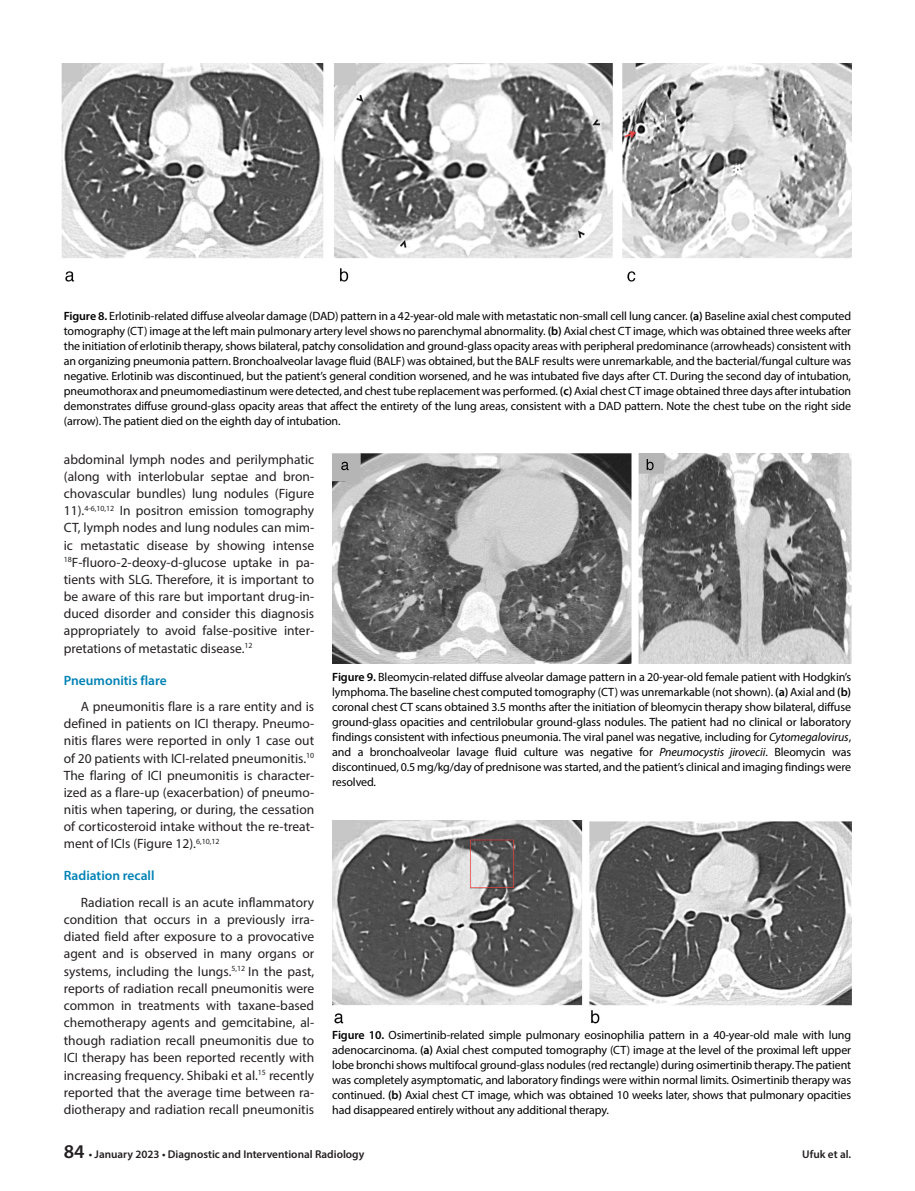
<style>
.page{position:relative;width:915px;height:1191px;background:#fff}
.page>*{position:absolute;margin:0;border:0;box-sizing:border-box;transform-origin:0 0}
.YAZI{font:13.5px/17.1px "Myriad Pro";color:#231f20;text-align:justify}
.ARA_BASLIK{font:600 13.5px "Myriad Pro";color:#0082b5}
.RESİM-ALTI{font:12px/15px "Myriad Pro";letter-spacing:-.01em;color:#000;text-align:justify}
.t1{font:600 11.25px "Myriad Pro";color:#231f20}
.s1{font-weight:600}
.s2{font-style:italic}
.s3{font-size:19.5px}
</style>
<div class="page">
<img style="left:62px;top:64px;width:788px;height:218px">
<img style="left:332px;top:454px;width:518px;height:209px">
<img style="left:332px;top:821px;width:518px;height:203px">
<p class="RESİM-ALTI" style="left:64px;top:309px;width:788px"><span class="s1">Figure 8.</span> Erlotinib-related diffuse alveolar damage (DAD) pattern in a 42-year-old male with metastatic non-small cell lung cancer. <span class="s1">(a)</span> Baseline axial chest computed tomography (CT) image at the left main pulmonary artery level shows no parenchymal abnormality. <span class="s1">(b)</span> Axial chest CT image, which was obtained three weeks after the initiation of erlotinib therapy, shows bilateral, patchy consolidation and ground-glass opacity areas with peripheral predominance (arrowheads) consistent with an organizing pneumonia pattern. Bronchoalveolar lavage fluid (BALF) was obtained, but the BALF results were unremarkable, and the bacterial/fungal culture was negative. Erlotinib was discontinued, but the patient’s general condition worsened, and he was intubated five days after CT. During the second day of intubation, pneumothorax and pneumomediastinum were detected, and chest tube replacement was performed. <span class="s1">(c)</span> Axial chest CT image obtained three days after intubation demonstrates diffuse ground-glass opacity areas that affect the entirety of the lung areas, consistent with a DAD pattern. Note the chest tube on the right side (arrow). The patient died on the eighth day of intubation.</p>
<p class="YAZI" style="left:64px;top:450px;width:252px">abdominal lymph nodes and perilymphatic (along with interlobular septae and bron&shy;chovascular bundles) lung nodules (Figure 11).<sup>4-6,10,12</sup> In positron emission tomography CT, lymph nodes and lung nodules can mim&shy;ic metastatic disease by showing intense <sup>18</sup>F-fluoro-2-deoxy-d-glucose uptake in pa&shy;tients with SLG. Therefore, it is important to be aware of this rare but important drug-in&shy;duced disorder and consider this diagnosis appropriately to avoid false-positive inter&shy;pretations of metastatic disease.<sup>12</sup></p>
<p class="ARA_BASLIK" style="left:64px;top:671px;width:104px">Pneumonitis flare</p>
<p class="YAZI" style="left:64px;top:698px;width:252px;text-indent:17px">A pneumonitis flare is a rare entity and is defined in patients on ICI therapy. Pneumo&shy;nitis flares were reported in only 1 case out of 20 patients with ICI-related pneumonitis.<sup>10<br></sup>The flaring of ICI pneumonitis is character&shy;ized as a flare-up (exacerbation) of pneumo&shy;nitis when tapering, or during, the cessation of corticosteroid intake without the re-treat&shy;ment of ICIs (Figure 12).<sup>6,10,12</sup></p>
<p class="ARA_BASLIK" style="left:64px;top:867px;width:92px">Radiation recall</p>
<p class="YAZI" style="left:64px;top:893px;width:252px;text-indent:17px">Radiation recall is an acute inflammatory condition that occurs in a previously irra&shy;diated field after exposure to a provocative agent and is observed in many organs or systems, including the lungs.<sup>5,12</sup> In the past, reports of radiation recall pneumonitis were common in treatments with taxane-based chemotherapy agents and gemcitabine, al&shy;though radiation recall pneumonitis due to ICI therapy has been reported recently with increasing frequency. Shibaki et al.<sup>15</sup> recently reported that the average time between ra&shy;diotherapy and radiation recall pneumonitis</p>
<p class="RESİM-ALTI" style="left:332px;top:669px;width:520px"><span class="s1">Figure 9.</span> Bleomycin-related diffuse alveolar damage pattern in a 20-year-old female patient with Hodgkin’s lymphoma. The baseline chest computed tomography (CT) was unremarkable (not shown). <span class="s1">(a)</span> Axial and <span class="s1">(b) </span>coronal chest CT scans obtained 3.5 months after the initiation of bleomycin therapy show bilateral, diffuse ground-glass opacities and centrilobular ground-glass nodules. The patient had no clinical or laboratory findings consistent with infectious pneumonia. The viral panel was negative, including for <span class="s2">Cytomegalovirus</span>, and a bronchoalveolar lavage fluid culture was negative for <span class="s2">Pneumocystis jirovecii</span>. Bleomycin was discontinued, 0.5 mg/kg/day of prednisone was started, and the patient’s clinical and imaging findings were resolved.</p>
<p class="RESİM-ALTI" style="left:332px;top:1027px;width:520px"><span class="s1">Figure 10.</span> Osimertinib-related simple pulmonary eosinophilia pattern in a 40-year-old male with lung adenocarcinoma. <span class="s1">(a)</span> Axial chest computed tomography (CT) image at the level of the proximal left upper lobe bronchi shows multifocal ground-glass nodules (red rectangle) during osimertinib therapy. The patient was completely asymptomatic, and laboratory findings were within normal limits. Osimertinib therapy was continued. <span class="s1">(b)</span> Axial chest CT image, which was obtained 10 weeks later, shows that pulmonary opacities had disappeared entirely without any additional therapy.</p>
<p class="t1" style="left:64px;top:1146px;width:302px"><span class="s3">84</span> • January 2023 • Diagnostic and Interventional Radiology</p>
<p class="t1" style="left:802px;top:1146px;width:50px">Ufuk et al.</p>
</div>
